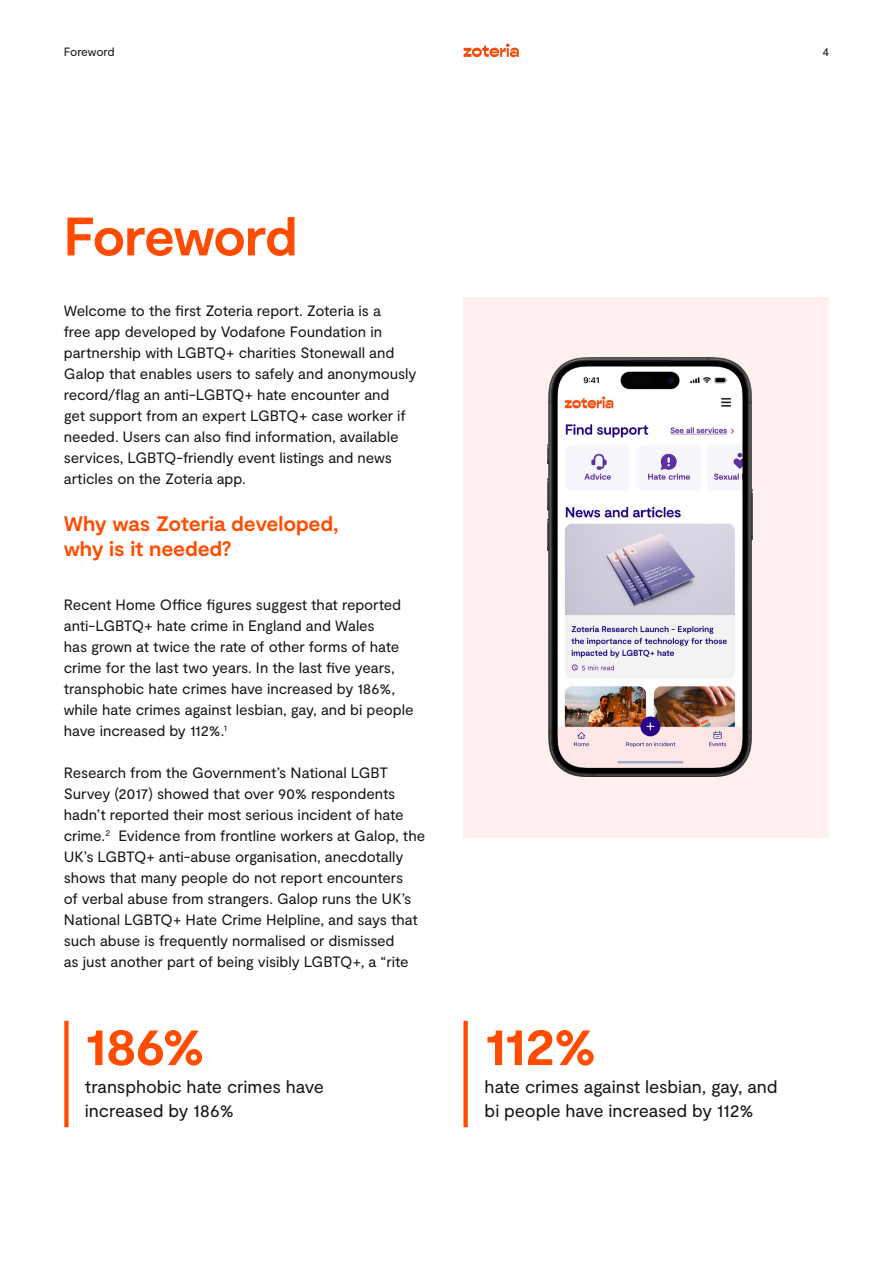
<style>
.page{position:relative;width:893px;height:1263px;background:#fff}
.page>*{position:absolute;margin:0;border:0;box-sizing:border-box;transform-origin:0 0}
.t1{font:700 54px "Moderat";letter-spacing:-.025em;color:#ff4c00}
.t2{font:700 21px/25.2px "Moderat";letter-spacing:-.005em;color:#ff4c00}
.t3{font:18px/24px "Moderat";letter-spacing:-.01em;color:#131519}
.t4{font:15px/21px "Moderat";letter-spacing:-.005em;color:#131519}
.t5{font:12px "Moderat";letter-spacing:-.015em;color:#131519}
</style>
<div class="page">
<svg style="left:464px;top:44px;width:55px;height:13px"></svg>
<div style="left:464px;top:297px;width:365px;height:540px;background:#ffefef"></div>
<img style="left:547px;top:358px;width:206px;height:418px">
<div style="left:463px;top:1021px;width:5px;height:106px;background:#ff4c00"></div>
<div style="left:64px;top:1021px;width:5px;height:106px;background:#ff4c00"></div>
<p class="t5" style="left:64px;top:45px;width:52px">Foreword</p>
<p class="t5" style="left:822px;top:45px;width:8px">4</p>
<h1 class="t1" style="left:64px;top:205px;width:235px">Foreword</h1>
<p class="t4" style="left:64px;top:301px;width:354px">Welcome to the first Zoteria report. Zoteria is a<br>free app developed by Vodafone Foundation in partnership with LGBTQ+ charities Stonewall and Galop that enables users to safely and anonymously record/flag an anti-LGBTQ+ hate encounter and<br>get support from an expert LGBTQ+ case worker if needed. Users can also find information, available services, LGBTQ-friendly event listings and news articles on the Zoteria app.</p>
<h2 class="t2" style="left:64px;top:512px;width:276px">Why was Zoteria developed, why is it needed?</h2>
<p class="t4" style="left:64px;top:595px;width:351px">Recent Home Office figures suggest that reported anti-LGBTQ+ hate crime in England and Wales<br>has grown at twice the rate of other forms of hate crime for the last two years. In the last five years, transphobic hate crimes have increased by 186%, while hate crimes against lesbian, gay, and bi people have increased by 112%.<sup>1</sup></p>
<p class="t4" style="left:64px;top:763px;width:363px">Research from the Government’s National LGBT Survey (2017) showed that over 90% respondents hadn’t reported their most serious incident of hate crime.<sup>2</sup> Evidence from frontline workers at Galop, the UK’s LGBTQ+ anti-abuse organisation, anecdotally shows that many people do not report encounters<br>of verbal abuse from strangers. Galop runs the UK’s National LGBTQ+ Hate Crime Helpline, and says that such abuse is frequently normalised or dismissed<br>as just another part of being visibly LGBTQ+, a “rite</p>
<h1 class="t1" style="left:85px;top:1015px;width:122px">186%</h1>
<p class="t3" style="left:85px;top:1075px;width:241px">transphobic hate crimes have increased by 186%</p>
<h1 class="t1" style="left:485px;top:1015px;width:113px">112%</h1>
<p class="t3" style="left:485px;top:1075px;width:294px">hate crimes against lesbian, gay, and bi people have increased by 112%</p>
</div>
